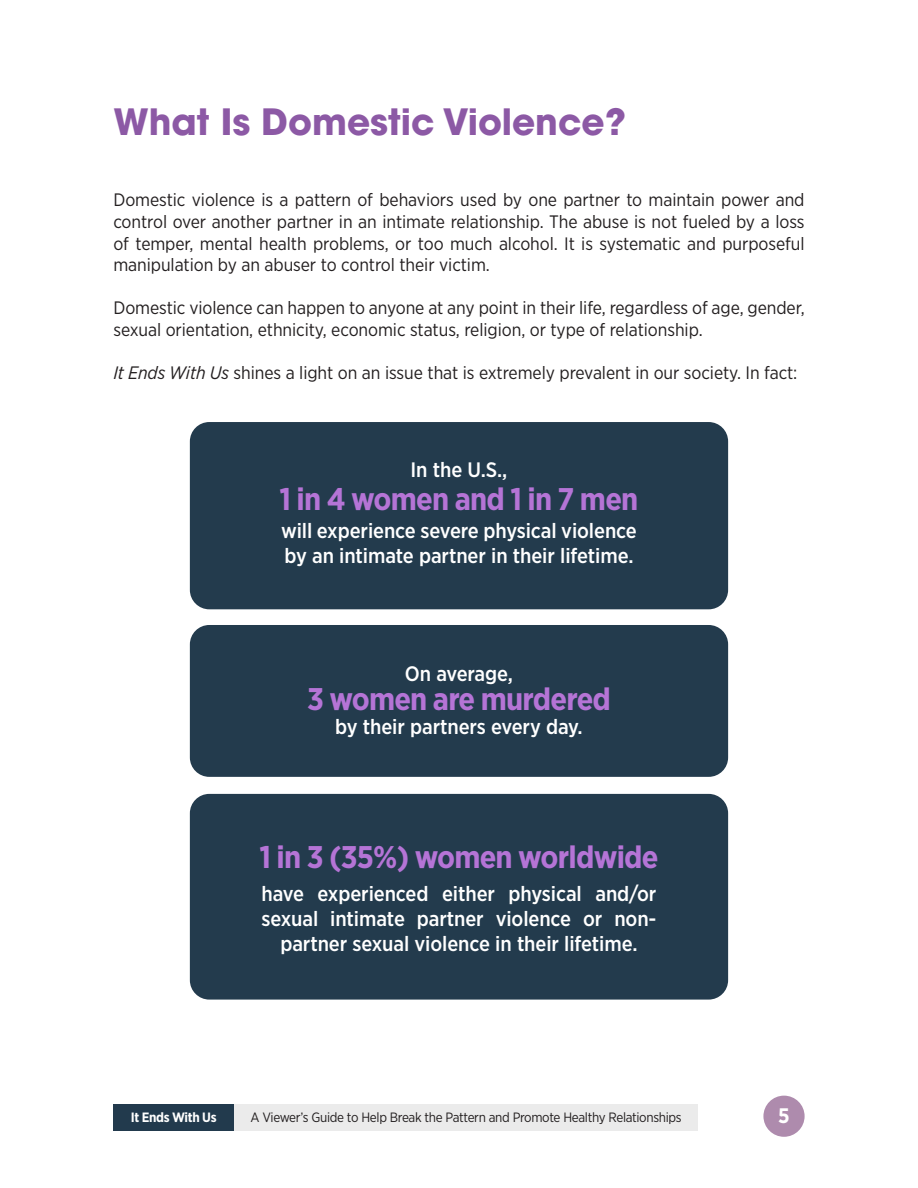
<style>
.page{position:relative;width:918px;height:1188px;background:#fff}
.page>*{position:absolute;margin:0;border:0;box-sizing:border-box;transform-origin:0 0}
.t1{font:700 36px "ITC Avant Garde Pro";color:#8c59a5}
.t2{font:700 31.35px "Gotham Narrow";letter-spacing:-.025em;color:#b574d6}
.t3{font:700 21px "Gotham Narrow";color:#fff}
.t4{font:500 20.85px/25px "Gotham Narrow";letter-spacing:-.005em;color:#fff}
.t5{font:18px/21.6px "Gotham Narrow";letter-spacing:-.005em;color:#231f20;text-align:justify}
.t6{font:13.5px "Gotham Narrow";letter-spacing:-.025em;color:#231f20}
.t7{font:700 13.5px "Gotham Narrow";letter-spacing:-.025em;color:#fff}
.s1{font-style:italic}
</style>
<div class="page">
<div style="left:763px;top:1096px;width:42px;height:41px;background:#ae8bad;border-radius:50%"></div>
<div style="left:234px;top:1104px;width:464px;height:27px;background:#ebebeb"></div>
<div style="left:113px;top:1104px;width:121px;height:27px;background:#223a4d"></div>
<div style="left:190px;top:422px;width:538px;height:187px;background:#233b4d;border-radius:19px"></div>
<div style="left:190px;top:625px;width:538px;height:152px;background:#233b4d;border-radius:19px"></div>
<div style="left:190px;top:794px;width:538px;height:206px;background:#233b4d;border-radius:19px"></div>
<p class="t1" style="left:113px;top:97px;width:514px">What Is Domestic Violence?</p>
<p class="t5" style="left:113px;top:189px;width:693px">Domestic violence is a pattern of behaviors used by one partner to maintain power and control over another partner in an intimate relationship. The abuse is not fueled by a loss of temper, mental health problems, or too much alcohol. It is systematic and purposeful manipulation by an abuser to control their victim.</p>
<p class="t5" style="left:113px;top:297px;width:693px">Domestic violence can happen to anyone at any point in their life, regardless of age, gender, sexual orientation, ethnicity, economic status, religion, or type of relationship.</p>
<p class="t5" style="left:113px;top:362px;width:686px"><span class="s1">It Ends With Us</span> shines a light on an issue that is extremely prevalent in our society. In fact:</p>
<p class="t4" style="left:411px;top:457px;width:98px">In the U.S.,</p>
<p class="t2" style="left:280px;top:479px;width:360px">1 in 4 women and 1 in 7 men</p>
<p class="t4" style="left:281px;top:518px;width:357px">will experience severe physical violence by an intimate partner in their lifetime.</p>
<p class="t4" style="left:405px;top:661px;width:110px">On average,</p>
<p class="t2" style="left:307px;top:678px;width:305px">3 women are murdered</p>
<p class="t4" style="left:335px;top:713px;width:249px">by their partners every day.</p>
<p class="t2" style="left:259px;top:837px;width:401px">1 in 3 (35%) women worldwide</p>
<p class="t4" style="left:262px;top:880px;width:397px;text-align:center">have experienced either physical and/or sexual intimate partner violence or non&shy;partner sexual violence in their lifetime.</p>
<p class="t7" style="left:131px;top:1109px;width:87px">It Ends With Us</p>
<p class="t6" style="left:251px;top:1109px;width:433px">A Viewer’s Guide to Help Break the Pattern and Promote Healthy Relationships</p>
<p class="t3" style="left:778px;top:1102px;width:13px">5</p>
</div>
